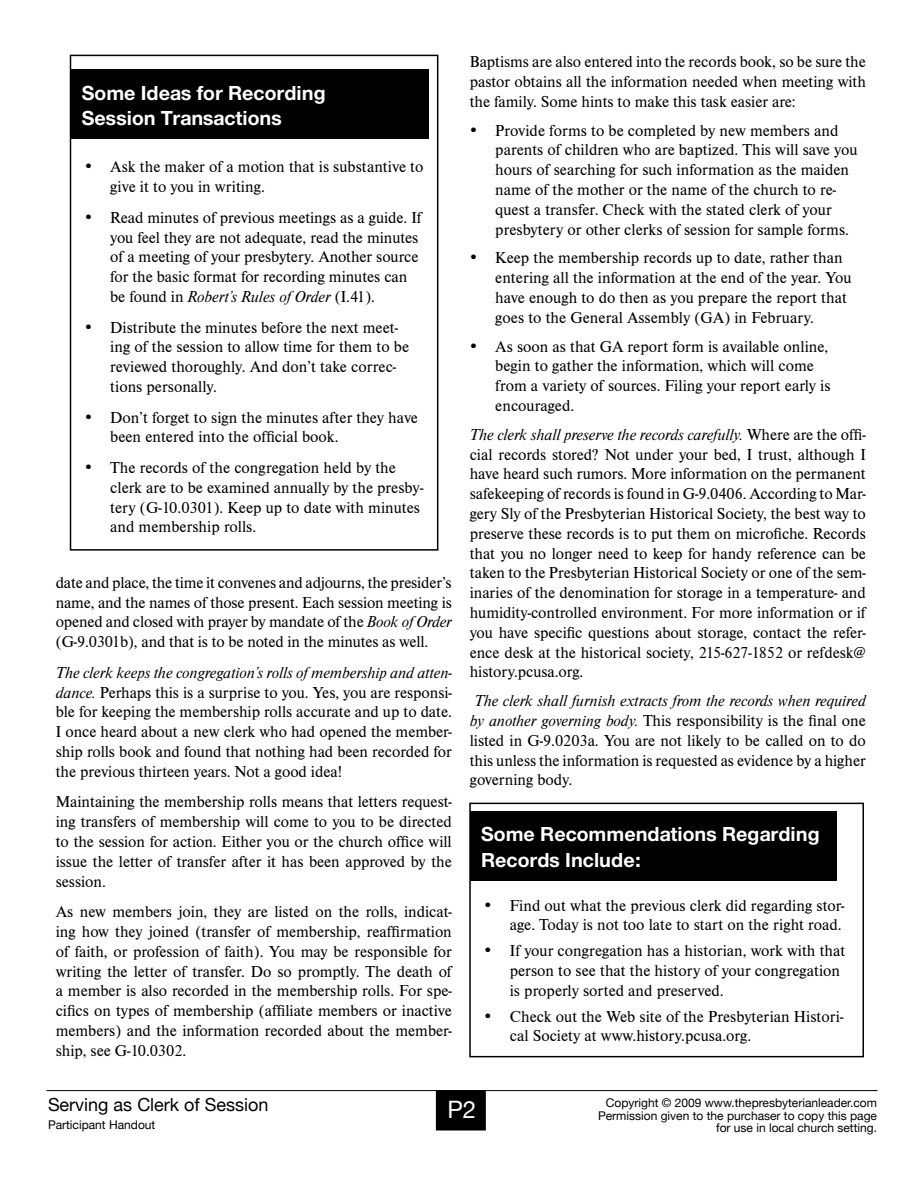
<style>
.page{position:relative;width:918px;height:1188px;background:#fff}
.page>*{position:absolute;margin:0;border:0;box-sizing:border-box;transform-origin:0 0}
.t1{font:24px "Helvetica Neue";color:#fff}
.t2{font:700 21px/25.2px "Nimbus Sans Novus T";color:#fff}
.t3{font:18px "Helvetica Neue";color:#000}
.t4{font:16.5px/19.8px "Nimbus Roman D";color:#000}
.t5{font:12px/12.8px "Helvetica Neue";color:#000;text-align:right}
.s1{font-style:italic}
</style>
<div class="page">
<hr style="left:46px;top:1090px;width:832px;height:1px;background:#000">
<div style="left:437px;top:1091px;width:48px;height:39px;background:#000"></div>
<div style="left:436px;top:1090px;width:50px;height:41px;border:2px solid #000"></div>
<div style="left:70px;top:55px;width:368px;height:496px;border:2px solid #000"></div>
<div style="left:71px;top:70px;width:358px;height:69px;background:#000"></div>
<div style="left:469px;top:803px;width:395px;height:254px;border:2px solid #000"></div>
<div style="left:471px;top:811px;width:366px;height:70px;background:#000"></div>
<p class="t2" style="left:82px;top:82px;width:245px">Some Ideas for Recording<br>Session Transactions</p>
<p class="t4" style="left:110px;top:158px;width:315px;text-indent:-26px">• Ask the maker of a motion that is substantive to give it to you in writing.</p>
<p class="t4" style="left:110px;top:208px;width:313px;text-indent:-26px">• Read minutes of previous meetings as a guide. If you feel they are not adequate, read the minutes of a meeting of your presbytery. Another source for the basic format for recording minutes can be found in <span class="s1">Robert’s Rules of Order</span> (I.41).</p>
<p class="t4" style="left:110px;top:318px;width:300px;text-indent:-26px">• Distribute the minutes before the next meet&shy;ing of the session to allow time for them to be reviewed thoroughly. And don’t take correc&shy;tions personally.</p>
<p class="t4" style="left:110px;top:408px;width:309px;text-indent:-26px">• Don’t forget to sign the minutes after they have been entered into the official book.</p>
<p class="t4" style="left:110px;top:459px;width:315px;text-indent:-26px">• The records of the congregation held by the clerk are to be examined annually by the presby&shy;tery (G-10.0301). Keep up to date with minutes and membership rolls.</p>
<p class="t4" style="left:56px;top:573px;width:398px;text-align:justify">date and place, the time it convenes and adjourns, the presider’s name, and the names of those present. Each session meeting is opened and closed with prayer by mandate of the <span class="s1">Book of Order </span>(G-9.0301b), and that is to be noted in the minutes as well.</p>
<p class="t4" style="left:56px;top:663px;width:398px;text-align:justify"><span class="s1">The clerk keeps the congregation’s rolls of membership and atten&shy;dance.</span> Perhaps this is a surprise to you. Yes, you are responsi&shy;ble for keeping the membership rolls accurate and up to date.<br>I once heard about a new clerk who had opened the member&shy;ship rolls book and found that nothing had been recorded for the previous thirteen years. Not a good idea!</p>
<p class="t4" style="left:56px;top:793px;width:398px;text-align:justify">Maintaining the membership rolls means that letters request&shy;ing transfers of membership will come to you to be directed to the session for action. Either you or the church office will issue the letter of transfer after it has been approved by the session.</p>
<p class="t4" style="left:56px;top:903px;width:398px;text-align:justify">As new members join, they are listed on the rolls, indicat&shy;ing how they joined (transfer of membership, reaffirmation of faith, or profession of faith). You may be responsible for writing the letter of transfer. Do so promptly. The death of a member is also recorded in the membership rolls. For spe&shy;cifics on types of membership (affiliate members or inactive members) and the information recorded about the member&shy;ship, see G-10.0302.</p>
<p class="t4" style="left:470px;top:53px;width:398px;text-align:justify">Baptisms are also entered into the records book, so be sure the pastor obtains all the information needed when meeting with the family. Some hints to make this task easier are:</p>
<p class="t4" style="left:495px;top:121px;width:364px;text-indent:-26px">• Provide forms to be completed by new members and parents of children who are baptized. This will save you hours of searching for such information as the maiden name of the mother or the name of the church to re&shy;quest a transfer. Check with the stated clerk of your presbytery or other clerks of session for sample forms.</p>
<p class="t4" style="left:495px;top:249px;width:358px;text-indent:-26px">• Keep the membership records up to date, rather than entering all the information at the end of the year. You have enough to do then as you prepare the report that goes to the General Assembly (GA) in February.</p>
<p class="t4" style="left:495px;top:337px;width:337px;text-indent:-26px">• As soon as that GA report form is available online, begin to gather the information, which will come from a variety of sources. Filing your report early is encouraged.</p>
<p class="t4" style="left:470px;top:425px;width:398px;text-align:justify"><span class="s1">The clerk shall preserve the records carefully.</span> Where are the offi&shy;cial records stored? Not under your bed, I trust, although I have heard such rumors. More information on the permanent safekeeping of records is found in G-9.0406. According to Mar&shy;gery Sly of the Presbyterian Historical Society, the best way to preserve these records is to put them on microfiche. Records that you no longer need to keep for handy reference can be taken to the Presbyterian Historical Society or one of the sem&shy;inaries of the denomination for storage in a temperature- and humidity-controlled environment. For more information or if you have specific questions about storage, contact the refer&shy;ence desk at the historical society, 215-627-1852 or refdesk@ history.pcusa.org.</p>
<p class="t4" style="left:470px;top:692px;width:398px;text-align:justify"><span class="s1">The clerk shall furnish extracts from the records when required by another governing body.</span> This responsibility is the final one listed in G-9.0203a. You are not likely to be called on to do this unless the information is requested as evidence by a higher governing body.</p>
<p class="t2" style="left:481px;top:823px;width:340px">Some Recommendations Regarding<br>Records Include:</p>
<p class="t4" style="left:484px;top:896px;width:362px;text-align:right">• Find out what the previous clerk did regarding stor&shy;age. Today is not too late to start on the right road.</p>
<p class="t4" style="left:510px;top:942px;width:337px;text-indent:-26px">• If your congregation has a historian, work with that person to see that the history of your congregation is properly sorted and preserved.</p>
<p class="t4" style="left:510px;top:1007px;width:335px;text-indent:-26px">• Check out the Web site of the Presbyterian Histori&shy;cal Society at www.history.pcusa.org.</p>
<p class="t3" style="left:48px;top:1094px;width:222px">Serving as Clerk of Session</p>
<p class="t5" style="left:48px;top:1118px;width:109px">Participant Handout</p>
<h1 class="t1" style="left:447px;top:1095px;width:30px">P2</h1>
<p class="t5" style="left:598px;top:1096px;width:280px">Copyright © 2009 www.thepresbyterianleader.com<br>Permission given to the purchaser to copy this page for use in local church setting.</p>
</div>
